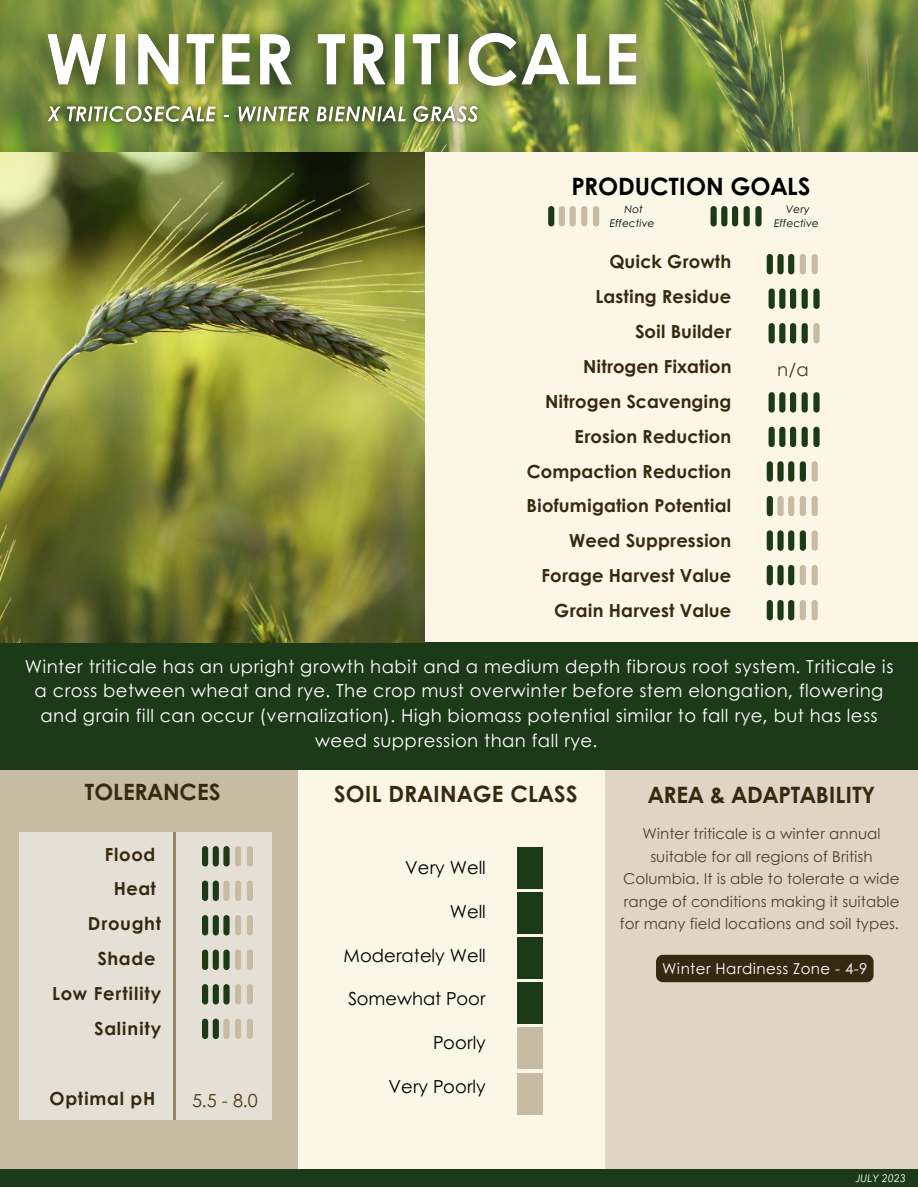
<style>
.page{position:relative;width:918px;height:1188px;background:#fff}
.page>*{position:absolute;margin:0;border:0;box-sizing:border-box;transform-origin:0 0}
.t1{font:700 24px "Century Gothic";color:#000}
.t2{font:700 22.5px "Century Gothic";color:#37290f}
.t3{font:18px/24.8px "Century Gothic";letter-spacing:.025em;color:#fff;text-align:center}
.t4{font:700 18px "Century Gothic";letter-spacing:.005em;color:#37290f}
.t5{font:18px "Century Gothic";color:#000}
.t6{font:700 18px/34.8px "Century Gothic";letter-spacing:.04em;color:#37290f;text-align:center}
.t7{font:18px "Century Gothic";color:#4f3a14}
.t8{font:15px/22.5px "Century Gothic";letter-spacing:.005em;color:#543c2e;text-align:center}
.t9{font:15px "Century Gothic";letter-spacing:.025em;color:#fff}
.t10{font:italic 10.5px "Century Gothic";letter-spacing:.015em;color:#000}
.t11{font:italic 10.5px "Century Gothic";letter-spacing:.015em;color:#fff}
</style>
<div class="page">
<div style="left:298px;top:765px;width:307px;height:408px;background:#fcf6e6"></div>
<div style="left:0;top:765px;width:298px;height:408px;background:#c7bba4"></div>
<div style="left:20px;top:832px;width:153px;height:50px;background:#e5e0d6"></div>
<div style="left:176px;top:832px;width:95px;height:50px;background:#e5e0d6"></div>
<hr style="left:173px;top:832px;width:3px;height:50px;background:#958669">
<div style="left:20px;top:882px;width:153px;height:39px;background:#e5e0d6"></div>
<div style="left:176px;top:882px;width:95px;height:39px;background:#e5e0d6"></div>
<hr style="left:173px;top:882px;width:3px;height:39px;background:#958669">
<div style="left:20px;top:921px;width:153px;height:38px;background:#e5e0d6"></div>
<div style="left:176px;top:921px;width:95px;height:38px;background:#e5e0d6"></div>
<hr style="left:173px;top:921px;width:3px;height:38px;background:#958669">
<div style="left:20px;top:959px;width:153px;height:39px;background:#e5e0d6"></div>
<div style="left:176px;top:959px;width:95px;height:39px;background:#e5e0d6"></div>
<hr style="left:173px;top:959px;width:3px;height:39px;background:#958669">
<div style="left:20px;top:998px;width:153px;height:38px;background:#e5e0d6"></div>
<div style="left:176px;top:998px;width:95px;height:38px;background:#e5e0d6"></div>
<hr style="left:173px;top:998px;width:3px;height:38px;background:#958669">
<div style="left:20px;top:1036px;width:153px;height:39px;background:#e5e0d6"></div>
<div style="left:176px;top:1036px;width:95px;height:39px;background:#e5e0d6"></div>
<hr style="left:173px;top:1036px;width:3px;height:39px;background:#958669">
<div style="left:20px;top:1075px;width:153px;height:45px;background:#e5e0d6"></div>
<div style="left:176px;top:1075px;width:95px;height:45px;background:#e5e0d6"></div>
<hr style="left:173px;top:1075px;width:3px;height:45px;background:#958669">
<div style="left:605px;top:769px;width:313px;height:409px;background:#e0d5c4"></div>
<div style="left:0;top:143px;width:918px;height:501px;background:#fcf6e6"></div>
<div style="left:0;top:642px;width:918px;height:128px;background:#1c3a17"></div>
<div style="left:0;top:1169px;width:918px;height:18px;background:#1c3a17"></div>
<div style="left:517px;top:847px;width:25px;height:41px;background:#1c3a17"></div>
<div style="left:517px;top:892px;width:25px;height:42px;background:#1c3a17"></div>
<div style="left:517px;top:937px;width:25px;height:42px;background:#1c3a17"></div>
<div style="left:517px;top:982px;width:25px;height:42px;background:#1c3a17"></div>
<div style="left:517px;top:1028px;width:25px;height:41px;background:#c7bba4"></div>
<div style="left:517px;top:1073px;width:25px;height:41px;background:#c7bba4"></div>
<div style="left:656px;top:955px;width:218px;height:27px;background:#37290f;border-radius:7px"></div>
<svg style="left:202px;top:846px;width:39px;height:20px"></svg>
<svg style="left:247px;top:846px;width:6px;height:20px"></svg>
<svg style="left:202px;top:881px;width:39px;height:20px"></svg>
<svg style="left:247px;top:881px;width:6px;height:20px"></svg>
<svg style="left:202px;top:915px;width:39px;height:21px"></svg>
<svg style="left:247px;top:915px;width:6px;height:21px"></svg>
<svg style="left:202px;top:984px;width:39px;height:21px"></svg>
<svg style="left:247px;top:984px;width:6px;height:21px"></svg>
<svg style="left:202px;top:950px;width:39px;height:20px"></svg>
<svg style="left:247px;top:950px;width:6px;height:20px"></svg>
<svg style="left:202px;top:1019px;width:39px;height:20px"></svg>
<svg style="left:247px;top:1019px;width:6px;height:20px"></svg>
<img style="left:0;top:0;width:918px;height:152px">
<img style="left:17px;top:4px;width:650px;height:116px">
<img style="left:37px;top:96px;width:451px;height:37px">
<img style="left:0;top:152px;width:424px;height:491px">
<svg style="left:767px;top:254px;width:27px;height:20px"></svg>
<svg style="left:800px;top:254px;width:6px;height:20px"></svg>
<svg style="left:812px;top:254px;width:6px;height:20px"></svg>
<svg style="left:769px;top:323px;width:27px;height:20px"></svg>
<svg style="left:802px;top:323px;width:18px;height:20px"></svg>
<svg style="left:769px;top:288px;width:27px;height:21px"></svg>
<svg style="left:802px;top:288px;width:18px;height:21px"></svg>
<svg style="left:769px;top:392px;width:27px;height:21px"></svg>
<svg style="left:802px;top:392px;width:18px;height:21px"></svg>
<svg style="left:769px;top:427px;width:27px;height:20px"></svg>
<svg style="left:802px;top:427px;width:18px;height:20px"></svg>
<svg style="left:767px;top:461px;width:27px;height:21px"></svg>
<svg style="left:800px;top:461px;width:6px;height:21px"></svg>
<svg style="left:812px;top:461px;width:6px;height:21px"></svg>
<svg style="left:767px;top:496px;width:27px;height:20px"></svg>
<svg style="left:800px;top:496px;width:6px;height:20px"></svg>
<svg style="left:812px;top:496px;width:6px;height:20px"></svg>
<svg style="left:767px;top:530px;width:27px;height:21px"></svg>
<svg style="left:800px;top:530px;width:6px;height:21px"></svg>
<svg style="left:812px;top:530px;width:6px;height:21px"></svg>
<svg style="left:767px;top:565px;width:27px;height:20px"></svg>
<svg style="left:800px;top:565px;width:6px;height:20px"></svg>
<svg style="left:812px;top:565px;width:6px;height:20px"></svg>
<svg style="left:767px;top:600px;width:27px;height:20px"></svg>
<svg style="left:800px;top:600px;width:6px;height:20px"></svg>
<svg style="left:812px;top:600px;width:6px;height:20px"></svg>
<svg style="left:548px;top:206px;width:39px;height:20px"></svg>
<svg style="left:593px;top:206px;width:6px;height:20px"></svg>
<svg style="left:711px;top:206px;width:27px;height:20px"></svg>
<svg style="left:744px;top:206px;width:18px;height:20px"></svg>
<p class="t1" style="left:571px;top:168px;width:240px">PRODUCTION GOALS</p>
<p class="t10" style="left:624px;top:201px;width:20px">Not</p>
<p class="t10" style="left:609px;top:215px;width:46px">Effective</p>
<p class="t4" style="left:609px;top:248px;width:123px">Quick Growth</p>
<p class="t4" style="left:596px;top:283px;width:137px">Lasting Residue</p>
<p class="t4" style="left:635px;top:318px;width:98px">Soil Builder</p>
<p class="t4" style="left:583px;top:353px;width:150px">Nitrogen Fixation</p>
<p class="t4" style="left:545px;top:388px;width:188px">Nitrogen Scavenging</p>
<p class="t4" style="left:575px;top:422px;width:158px">Erosion Reduction</p>
<p class="t4" style="left:527px;top:457px;width:206px">Compaction Reduction</p>
<p class="t4" style="left:526px;top:492px;width:206px">Biofumigation Potential</p>
<p class="t4" style="left:569px;top:527px;width:164px">Weed Suppression</p>
<p class="t4" style="left:541px;top:562px;width:191px">Forage Harvest Value</p>
<p class="t4" style="left:554px;top:597px;width:179px">Grain Harvest Value</p>
<p class="t10" style="left:786px;top:201px;width:25px">Very</p>
<p class="t10" style="left:774px;top:215px;width:46px">Effective</p>
<p class="t7" style="left:777px;top:355px;width:33px">n/a</p>
<p class="t3" style="left:25px;top:653px;width:870px">Winter triticale has an upright growth habit and a medium depth fibrous root system. Triticale is a cross between wheat and rye. The crop must overwinter before stem elongation, flowering and grain fill can occur (vernalization). High biomass potential similar to fall rye, but has less weed suppression than fall rye.</p>
<p class="t2" style="left:85px;top:775px;width:137px">TOLERANCES</p>
<p class="t4" style="left:105px;top:840px;width:52px">Flood</p>
<p class="t4" style="left:114px;top:875px;width:44px">Heat</p>
<p class="t6" style="left:88px;top:906px;width:75px">Drought<br>Shade</p>
<p class="t6" style="left:52px;top:975px;width:111px;text-align:right">Low Fertility<br>Salinity</p>
<p class="t6" style="left:50px;top:1080px;width:107px">Optimal pH</p>
<p class="t7" style="left:192px;top:1087px;width:67px">5.5 - 8.0</p>
<p class="t2" style="left:334px;top:777px;width:245px">SOIL DRAINAGE CLASS</p>
<p class="t5" style="left:405px;top:854px;width:82px">Very Well</p>
<p class="t5" style="left:450px;top:898px;width:38px">Well</p>
<p class="t5" style="left:344px;top:941px;width:144px">Moderately Well</p>
<p class="t5" style="left:348px;top:985px;width:139px">Somewhat Poor</p>
<p class="t5" style="left:433px;top:1029px;width:54px">Poorly</p>
<p class="t5" style="left:388px;top:1073px;width:99px">Very Poorly</p>
<p class="t2" style="left:648px;top:778px;width:228px">AREA &amp; ADAPTABILITY</p>
<p class="t8" style="left:620px;top:822px;width:281px">Winter triticale is a winter annual suitable for all regions of British Columbia. It is able to tolerate a wide range of conditions making it suitable for many field locations and soil types.</p>
<p class="t9" style="left:662px;top:957px;width:207px">Winter Hardiness Zone - 4-9</p>
<p class="t11" style="left:856px;top:1170px;width:51px">JULY 2023</p>
</div>
